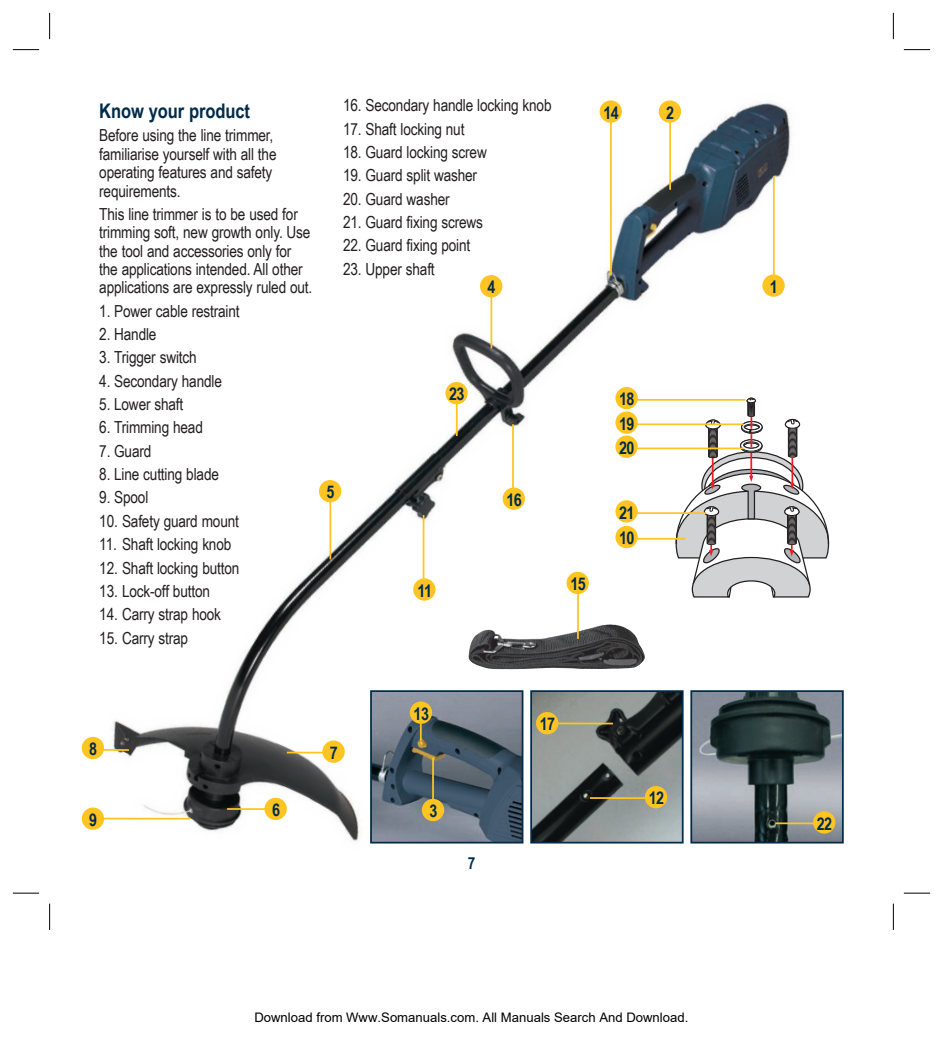
<style>
.page{position:relative;width:943px;height:1042px;background:#fff}
.page>*{position:absolute;margin:0;border:0;box-sizing:border-box;transform-origin:0 0}
.t1{font:700 20.12px "Arial Narrow";letter-spacing:-.005em;color:#002b4a}
.t2{font:700 17.5px "Arial Narrow";letter-spacing:-.035em;color:#002b4a}
.t3{font:16.62px/18.4px "Arial Narrow";letter-spacing:-.01em;color:#231f20}
.t4{font:700 16.62px "Arial Narrow";color:#002b4a}
.t5{font:13.12px "Arial";color:#000}
</style>
<div class="page">
<img style="left:833px;top:693px;width:7px;height:147px">
<div style="left:690px;top:690px;width:153px;height:153px;border:2px solid #002b4a"></div>
<img style="left:81px;top:101px;width:752px;height:743px">
<hr style="left:490px;top:283px;width:2px;height:65px;background:#fec422">
<div style="left:480px;top:275px;width:22px;height:22px;background:#fec422;border-radius:50%"></div>
<hr style="left:422px;top:515px;width:2px;height:66px;background:#fec422">
<div style="left:413px;top:578px;width:22px;height:23px;background:#fec422;border-radius:50%"></div>
<hr style="left:669px;top:112px;width:2px;height:78px;background:#fec422">
<div style="left:658px;top:100px;width:23px;height:23px;background:#fec422;border-radius:50%"></div>
<hr style="left:329px;top:501px;width:2px;height:58px;background:#fec422">
<div style="left:319px;top:480px;width:22px;height:22px;background:#fec422;border-radius:50%"></div>
<hr style="left:773px;top:176px;width:1px;height:107px;background:#fec422">
<div style="left:762px;top:274px;width:22px;height:23px;background:#fec422;border-radius:50%"></div>
<div style="left:82px;top:737px;width:22px;height:22px;background:#fec422;border-radius:50%"></div>
<hr style="left:97px;top:817px;width:93px;height:2px;background:#fec422">
<div style="left:82px;top:807px;width:22px;height:23px;background:#fec422;border-radius:50%"></div>
<hr style="left:227px;top:808px;width:42px;height:2px;background:#fec422">
<div style="left:264px;top:798px;width:23px;height:22px;background:#fec422;border-radius:50%"></div>
<hr style="left:99px;top:749px;width:30px;height:2px;background:#fec422">
<hr style="left:610px;top:110px;width:2px;height:165px;background:#fec422">
<div style="left:599px;top:100px;width:23px;height:23px;background:#fec422;border-radius:50%"></div>
<img style="left:468px;top:624px;width:178px;height:45px">
<hr style="left:577px;top:575px;width:2px;height:64px;background:#fec422">
<div style="left:566px;top:572px;width:23px;height:22px;background:#fec422;border-radius:50%"></div>
<div style="left:422px;top:799px;width:22px;height:22px;background:#fec422;border-radius:50%"></div>
<hr style="left:432px;top:757px;width:2px;height:44px;background:#fec422">
<div style="left:410px;top:701px;width:22px;height:23px;background:#fec422;border-radius:50%"></div>
<svg style="left:420px;top:723px;width:1px;height:17px"></svg>
<div style="left:322px;top:740px;width:23px;height:23px;background:#fec422;border-radius:50%"></div>
<hr style="left:287px;top:751px;width:42px;height:2px;background:#fec422">
<hr style="left:512px;top:424px;width:2px;height:66px;background:#fec422">
<div style="left:502px;top:487px;width:23px;height:23px;background:#fec422;border-radius:50%"></div>
<div style="left:813px;top:811px;width:22px;height:22px;background:#fec422;border-radius:50%"></div>
<hr style="left:775px;top:822px;width:44px;height:2px;background:#fec422">
<div style="left:536px;top:712px;width:22px;height:22px;background:#fec422;border-radius:50%"></div>
<hr style="left:557px;top:722px;width:56px;height:2px;background:#fec422">
<div style="left:645px;top:786px;width:22px;height:22px;background:#fec422;border-radius:50%"></div>
<hr style="left:590px;top:797px;width:61px;height:2px;background:#fec422">
<svg style="left:675px;top:397px;width:154px;height:203px"></svg>
<div style="left:615px;top:526px;width:22px;height:22px;background:#fec422;border-radius:50%"></div>
<hr style="left:635px;top:538px;width:50px;height:2px;background:#fec422">
<div style="left:615px;top:500px;width:22px;height:22px;background:#fec422;border-radius:50%"></div>
<hr style="left:635px;top:512px;width:70px;height:2px;background:#fec422">
<div style="left:615px;top:435px;width:22px;height:23px;background:#fec422;border-radius:50%"></div>
<hr style="left:635px;top:447px;width:108px;height:2px;background:#fec422">
<div style="left:615px;top:411px;width:22px;height:23px;background:#fec422;border-radius:50%"></div>
<hr style="left:635px;top:423px;width:108px;height:2px;background:#fec422">
<div style="left:615px;top:387px;width:22px;height:22px;background:#fec422;border-radius:50%"></div>
<hr style="left:635px;top:399px;width:110px;height:2px;background:#fec422">
<hr style="left:456px;top:394px;width:1px;height:42px;background:#fec422">
<div style="left:445px;top:382px;width:23px;height:22px;background:#fec422;border-radius:50%"></div>
<svg style="left:13px;top:49px;width:26px;height:1px"></svg>
<svg style="left:903px;top:49px;width:27px;height:1px"></svg>
<svg style="left:13px;top:893px;width:26px;height:1px"></svg>
<svg style="left:903px;top:893px;width:27px;height:1px"></svg>
<svg style="left:49px;top:13px;width:1px;height:26px"></svg>
<svg style="left:49px;top:903px;width:1px;height:27px"></svg>
<svg style="left:893px;top:13px;width:1px;height:26px"></svg>
<svg style="left:893px;top:903px;width:1px;height:27px"></svg>
<p class="t1" style="left:99px;top:99px;width:152px">Know your product</p>
<p class="t3" style="left:99px;top:126px;width:179px">Before using the line trimmer, familiarise yourself with all the operating features and safety requirements.</p>
<p class="t3" style="left:99px;top:205px;width:215px">This line trimmer is to be used for trimming soft, new growth only. Use the tool and accessories only for the applications intended. All other applications are expressly ruled out.</p>
<p class="t3" style="left:99px;top:302px;width:142px">1. Power cable restraint</p>
<p class="t3" style="left:99px;top:325px;width:59px">2. Handle</p>
<p class="t3" style="left:99px;top:348px;width:99px">3. Trigger switch</p>
<p class="t3" style="left:99px;top:372px;width:124px">4. Secondary handle</p>
<p class="t3" style="left:99px;top:395px;width:86px">5. Lower shaft</p>
<p class="t3" style="left:99px;top:418px;width:105px">6. Trimming head</p>
<p class="t3" style="left:99px;top:442px;width:54px">7. Guard</p>
<p class="t3" style="left:99px;top:465px;width:121px">8. Line cutting blade</p>
<p class="t3" style="left:99px;top:488px;width:51px">9. Spool</p>
<p class="t3" style="left:99px;top:512px;width:141px">10. Safety guard mount</p>
<p class="t3" style="left:99px;top:535px;width:134px">11. Shaft locking knob</p>
<p class="t3" style="left:99px;top:558px;width:142px">12. Shaft locking button</p>
<p class="t3" style="left:99px;top:582px;width:112px">13. Lock-off button</p>
<p class="t3" style="left:99px;top:605px;width:123px">14. Carry strap hook</p>
<p class="t3" style="left:99px;top:628px;width:90px">15. Carry strap</p>
<p class="t3" style="left:343px;top:96px;width:210px">16. Secondary handle locking knob</p>
<p class="t3" style="left:343px;top:120px;width:123px">17. Shaft locking nut</p>
<p class="t3" style="left:343px;top:143px;width:145px">18. Guard locking screw</p>
<p class="t3" style="left:343px;top:166px;width:136px">19. Guard split washer</p>
<p class="t3" style="left:343px;top:190px;width:108px">20. Guard washer</p>
<p class="t3" style="left:343px;top:213px;width:141px">21. Guard fixing screws</p>
<p class="t3" style="left:343px;top:236px;width:129px">22. Guard fixing point</p>
<p class="t3" style="left:343px;top:260px;width:93px">23. Upper shaft</p>
<p class="t2" style="left:487px;top:277px;width:9px">4</p>
<p class="t2" style="left:326px;top:482px;width:9px">5</p>
<p class="t2" style="left:449px;top:384px;width:17px">23</p>
<p class="t2" style="left:417px;top:580px;width:16px">11</p>
<p class="t2" style="left:506px;top:489px;width:17px">16</p>
<p class="t2" style="left:603px;top:102px;width:17px">14</p>
<p class="t2" style="left:570px;top:574px;width:17px">15</p>
<p class="t2" style="left:619px;top:389px;width:17px">18</p>
<p class="t2" style="left:619px;top:413px;width:17px">19</p>
<p class="t2" style="left:619px;top:437px;width:17px">20</p>
<p class="t2" style="left:619px;top:502px;width:17px">21</p>
<p class="t2" style="left:619px;top:528px;width:17px">10</p>
<p class="t2" style="left:666px;top:102px;width:9px">2</p>
<p class="t2" style="left:89px;top:739px;width:9px">8</p>
<p class="t2" style="left:89px;top:809px;width:9px">9</p>
<p class="t2" style="left:272px;top:800px;width:9px">6</p>
<p class="t2" style="left:330px;top:742px;width:9px">7</p>
<p class="t2" style="left:413px;top:703px;width:17px">13</p>
<p class="t2" style="left:429px;top:801px;width:9px">3</p>
<p class="t4" style="left:467px;top:853px;width:9px">7</p>
<p class="t2" style="left:540px;top:714px;width:17px">17</p>
<p class="t2" style="left:648px;top:788px;width:17px">12</p>
<p class="t5" style="left:254px;top:1010px;width:435px">Download from Www.Somanuals.com. All Manuals Search And Download.</p>
<p class="t2" style="left:770px;top:276px;width:9px">1</p>
<p class="t2" style="left:817px;top:813px;width:17px">22</p>
</div>
